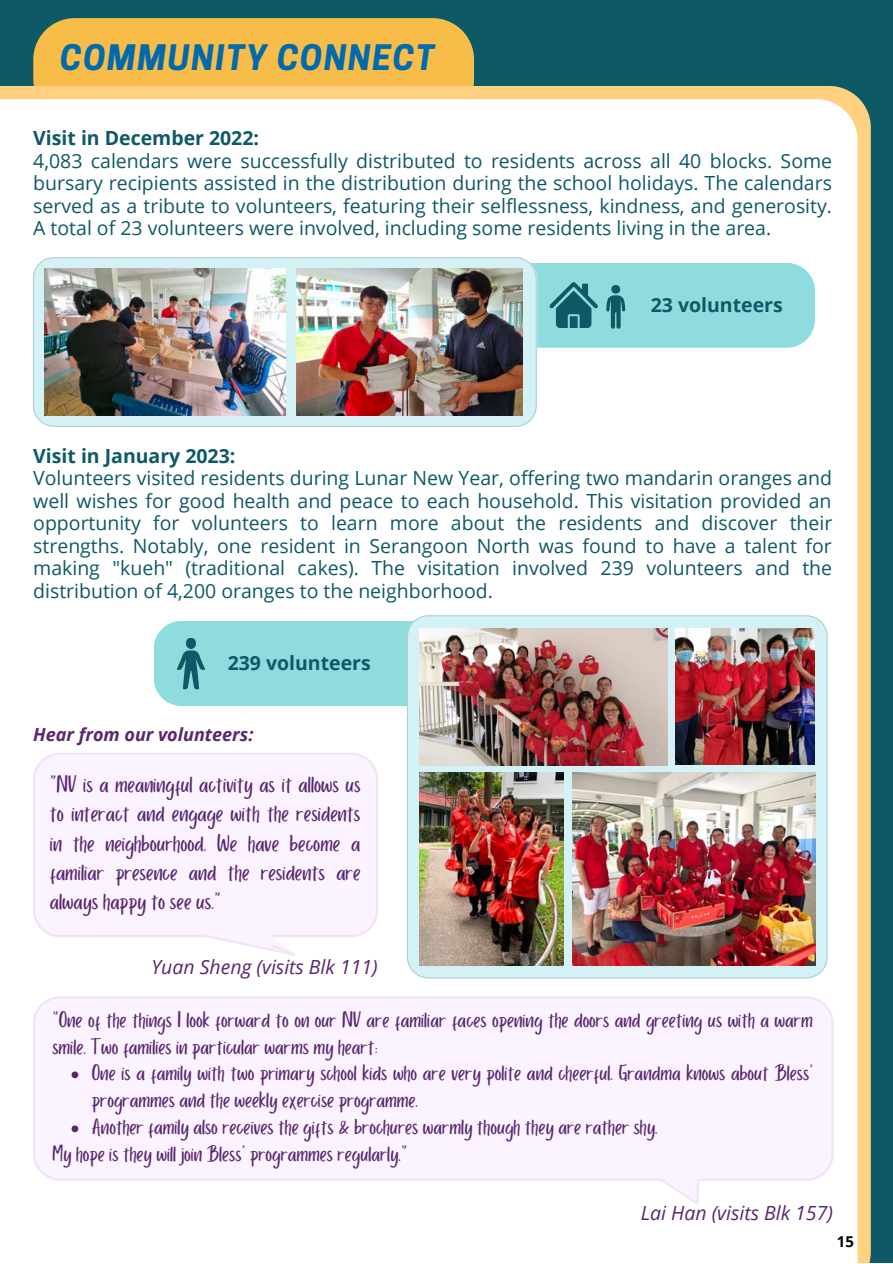
<style>
.page{position:relative;width:893px;height:1264px;background:#fff}
.page>*{position:absolute;margin:0;border:0;box-sizing:border-box;transform-origin:0 0}
.t1{font:italic 700 33px "Cooper Hewitt";letter-spacing:.05em;color:#006aad}
.t2{font:24.75px/29.2px "Porcelain";color:#592770;text-align:justify}
.t3{font:23.25px/27px "Porcelain";color:#592770}
.t4{font:19.5px/22.5px "Open Sans";color:#0e5966;text-align:justify}
.t5{font:700 19.5px "Open Sans";color:#0e5966}
.t6{font:italic 19.5px "Open Sans";color:#592770}
.t7{font:italic 700 18px "Open Sans";color:#592770}
.t8{font:700 15px "Open Sans";color:#000}
</style>
<div class="page">
<div style="left:0;top:0;width:892px;height:1262px;background:#0e5966"></div>
<div style="left:33px;top:18px;width:440px;height:68px;background:#f8bd49"></div>
<div style="left:0;top:86px;width:870px;height:1176px;background:#ffd180"></div>
<div style="left:0;top:99px;width:857px;height:1163px;background:#fff"></div>
<div style="left:154px;top:621px;width:291px;height:85px;background:#8fdcdf;border-radius:28px"></div>
<div style="left:495px;top:263px;width:319px;height:84px;background:#8fdcdf;border-radius:28px"></div>
<svg style="left:33px;top:257px;width:503px;height:170px;background:#cfeaee"></svg>
<img style="left:44px;top:268px;width:241px;height:147px">
<img style="left:296px;top:268px;width:226px;height:147px">
<svg style="left:177px;top:638px;width:28px;height:51px"></svg>
<svg style="left:407px;top:615px;width:420px;height:363px;background:#cfe9ed"></svg>
<img style="left:419px;top:772px;width:144px;height:193px">
<img style="left:675px;top:628px;width:139px;height:136px">
<img style="left:419px;top:628px;width:248px;height:137px">
<img style="left:572px;top:772px;width:243px;height:193px">
<svg style="left:606px;top:285px;width:19px;height:44px"></svg>
<div style="left:33px;top:752px;width:345px;height:185px;background:#fbf3ff"></div>
<svg style="left:183px;top:884px;width:114px;height:73px;background:#fbf4fe"></svg>
<div style="left:33px;top:996px;width:800px;height:184px;background:#fbf3ff"></div>
<svg style="left:617px;top:1105px;width:84px;height:101px;background:#fbf4fe"></svg>
<svg style="left:72px;top:1071px;width:6px;height:7px"></svg>
<svg style="left:72px;top:1125px;width:6px;height:7px"></svg>
<svg style="left:549px;top:282px;width:49px;height:46px"></svg>
<p class="t1" style="left:60px;top:45px;width:375px">COMMUNITY CONNECT</p>
<p class="t5" style="left:33px;top:124px;width:227px">Visit in December 2022:</p>
<p class="t4" style="left:33px;top:149px;width:800px">4,083 calendars were successfully distributed to residents across all 40 blocks. Some bursary recipients assisted in the distribution during the school holidays. The calendars served as a tribute to volunteers, featuring their selflessness, kindness, and generosity.<br>A total of 23 volunteers were involved, including some residents living in the area.</p>
<p class="t5" style="left:650px;top:291px;width:133px">23 volunteers</p>
<p class="t5" style="left:33px;top:442px;width:203px">Visit in January 2023:</p>
<p class="t4" style="left:33px;top:466px;width:800px">Volunteers visited residents during Lunar New Year, offering two mandarin oranges and well wishes for good health and peace to each household. This visitation provided an opportunity for volunteers to learn more about the residents and discover their strengths. Notably, one resident in Serangoon North was found to have a talent for making "kueh" (traditional cakes). The visitation involved 239 volunteers and the distribution of 4,200 oranges to the neighborhood.</p>
<p class="t5" style="left:228px;top:649px;width:144px">239 volunteers</p>
<p class="t7" style="left:33px;top:721px;width:222px">Hear from our volunteers:</p>
<p class="t2" style="left:50px;top:771px;width:312px">“NV is a meaningful activity as it allows us to interact and engage with the residents in the neighbourhood. We have become a familiar presence and the residents are always happy to see us.”</p>
<p class="t6" style="left:151px;top:953px;width:228px">Yuan Sheng (visits Blk 111)</p>
<p class="t3" style="left:52px;top:1006px;width:761px">“One of the things I look forward to on our NV are familiar faces opening the doors and greeting us with a warm smile. Two families in particular warms my heart:</p>
<p class="t3" style="left:92px;top:1060px;width:720px">One is a family with two primary school kids who are very polite and cheerful. Grandma knows about Bless’ programmes and the weekly exercise programme.</p>
<p class="t3" style="left:92px;top:1114px;width:567px">Another family also receives the gifts &amp; brochures warmly though they are rather shy.</p>
<p class="t3" style="left:52px;top:1141px;width:354px">My hope is they will join Bless’ programmes regularly.”</p>
<p class="t6" style="left:641px;top:1198px;width:193px">Lai Han (visits Blk 157)</p>
<p class="t8" style="left:836px;top:1230px;width:19px">15</p>
</div>
